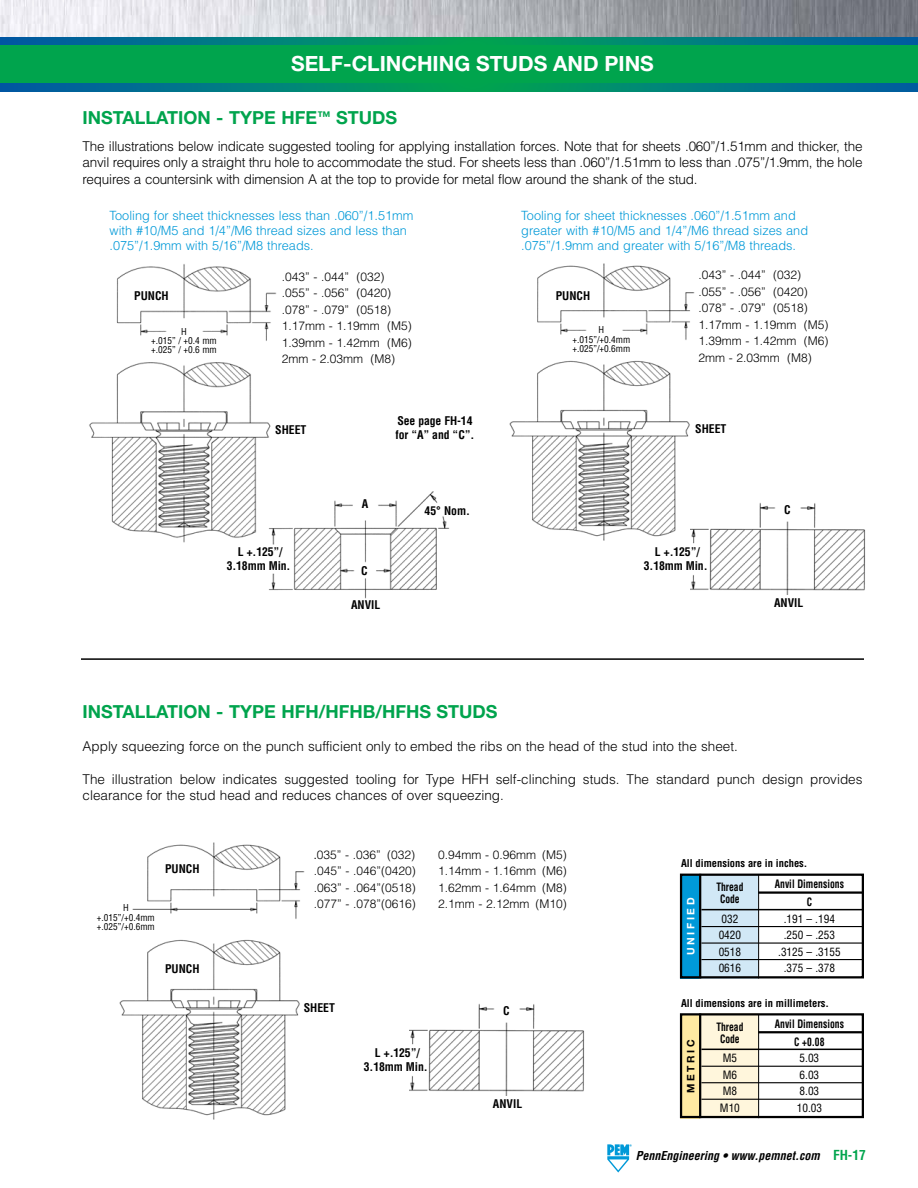
<style>
.page{position:relative;width:918px;height:1188px;background:#fff}
.page>*{position:absolute;margin:0;border:0;box-sizing:border-box;transform-origin:0 0}
.t1{font:700 21px "Helvetica Neue";color:#fff}
.t2{font:700 18px "Helvetica Neue";color:#00a44d}
.t3{font:300 13.5px/16.5px "Helvetica";color:#000;text-align:justify}
.t4{font:300 12.75px/15.3px "Helvetica";color:#0099d8}
.t5{font:300 12px/16.5px "Helvetica";color:#000}
.t6{font:italic 700 condensed 12px "Helvetica";color:#000}
.t7{font:700 condensed 11.7px/14.1px "Helvetica";color:#000;text-align:center}
.t8{font:700 condensed 11.4px "Helvetica";color:#000;scale:.85 1}
.t9{font:condensed 11.25px "Helvetica";color:#000}
.t10{font:700 condensed 11.25px "Helvetica";color:#000;scale:.85 1}
.t11{font:700 condensed 10.5px "Helvetica";color:#000}
.t12{font:700 10.35px "Helvetica Neue";letter-spacing:.25em;color:#fff}
.t13{font:700 10.35px "Helvetica Neue";letter-spacing:.25em;color:#000}
.t14{font:condensed 9.3px/9.3px "Helvetica";color:#000;text-align:center}
.s1{font-weight:400;font-stretch:condensed}
.s2{font-style:normal;font-size:13.5px;color:#00a44d}
</style>
<div class="page">
<svg style="left:607px;top:1144px;width:25px;height:29px"></svg>
<img style="left:89px;top:264px;width:188px;height:279px">
<img style="left:509px;top:263px;width:186px;height:278px">
<img style="left:0;top:0;width:918px;height:37px">
<svg style="left:0;top:37px;width:918px;height:54px;background:#007e7c"></svg>
<div style="left:0;top:45px;width:918px;height:38px;background:#00a44d"></div>
<img style="left:119px;top:842px;width:186px;height:278px">
<div style="left:680px;top:874px;width:20px;height:104px;background:#0099d8"></div>
<div style="left:700px;top:874px;width:58px;height:104px;background:#d1e8f6"></div>
<div style="left:680px;top:874px;width:184px;height:104px;border:2px solid #000"></div>
<hr style="left:701px;top:909px;width:162px;height:1px;background:#000">
<hr style="left:701px;top:926px;width:162px;height:1px;background:#000">
<hr style="left:701px;top:943px;width:162px;height:1px;background:#000">
<hr style="left:701px;top:959px;width:162px;height:1px;background:#000">
<hr style="left:758px;top:891px;width:105px;height:3px;background:#000">
<hr style="left:699px;top:874px;width:2px;height:104px;background:#000">
<hr style="left:758px;top:875px;width:1px;height:103px;background:#000">
<div style="left:680px;top:1014px;width:20px;height:104px;background:#ffeaa2"></div>
<div style="left:700px;top:1013px;width:58px;height:105px;background:#fff6dc"></div>
<div style="left:680px;top:1013px;width:184px;height:105px;border:2px solid #000"></div>
<hr style="left:701px;top:1049px;width:162px;height:1px;background:#000">
<hr style="left:701px;top:1066px;width:162px;height:1px;background:#000">
<hr style="left:701px;top:1082px;width:162px;height:1px;background:#000">
<hr style="left:701px;top:1099px;width:162px;height:1px;background:#000">
<hr style="left:758px;top:1031px;width:105px;height:2px;background:#000">
<hr style="left:699px;top:1013px;width:2px;height:105px;background:#000">
<hr style="left:758px;top:1014px;width:1px;height:104px;background:#000">
<hr style="left:81px;top:658px;width:783px;height:2px;background:#000">
<img style="left:409px;top:1003px;width:176px;height:92px">
<img style="left:265px;top:488px;width:185px;height:111px">
<img style="left:690px;top:499px;width:176px;height:95px">
<h1 class="t1" style="left:291px;top:51px;width:364px">SELF-CLINCHING STUDS AND PINS</h1>
<h2 class="t2" style="left:82px;top:106px;width:316px">INSTALLATION - TYPE HFE<sup>™</sup> STUDS</h2>
<p class="t3" style="left:82px;top:137px;width:782px">The illustrations below indicate suggested tooling for applying installation forces. Note that for sheets .060”/1.51mm and thicker, the anvil requires only a straight thru hole to accommodate the stud. For sheets less than .060”/1.51mm to less than .075”/1.9mm, the hole requires a countersink with dimension A at the top to provide for metal flow around the shank of the stud.</p>
<p class="t4" style="left:110px;top:207px;width:306px">Tooling for sheet thicknesses less than .060”/1.51mm with #10/M5 and 1/4”/M6 thread sizes and less than .075”/1.9mm with 5/16”/M8 threads.</p>
<p class="t4" style="left:521px;top:207px;width:288px">Tooling for sheet thicknesses .060”/1.51mm and greater with #10/M5 and 1/4”/M6 thread sizes and .075”/1.9mm and greater with 5/16”/M8 threads.</p>
<p class="t7" style="left:134px;top:289px;width:36px">PUNCH</p>
<p class="t14" style="left:151px;top:326px;width:67px">H<br>+.015” / +0.4 mm +.025” / +0.6 mm</p>
<p class="t5" style="left:282px;top:268px;width:132px">.043” - .044” (032) .055” - .056” (0420) .078” - .079” (0518)<br>1.17mm - 1.19mm (M5)<br>1.39mm - 1.42mm (M6)<br>2mm - 2.03mm (M8)</p>
<p class="t7" style="left:275px;top:423px;width:33px">SHEET</p>
<p class="t7" style="left:396px;top:414px;width:80px;text-align:left">See page FH-14 for “A” and “C”.</p>
<p class="t7" style="left:556px;top:289px;width:36px">PUNCH</p>
<p class="t14" style="left:572px;top:325px;width:59px">H +.015”/+0.4mm +.025”/+0.6mm</p>
<p class="t5" style="left:699px;top:267px;width:132px">.043” - .044” (032) .055” - .056” (0420) .078” - .079” (0518)<br>1.17mm - 1.19mm (M5)<br>1.39mm - 1.42mm (M6)<br>2mm - 2.03mm (M8)</p>
<p class="t7" style="left:695px;top:421px;width:33px">SHEET</p>
<p class="t7" style="left:227px;top:545px;width:65px">L +.125”/<br>3.18mm Min.</p>
<p class="t7" style="left:362px;top:497px;width:8px">A</p>
<p class="t7" style="left:361px;top:563px;width:8px">C</p>
<p class="t7" style="left:351px;top:598px;width:31px">ANVIL</p>
<p class="t7" style="left:424px;top:504px;width:47px">45° Nom.</p>
<p class="t7" style="left:784px;top:502px;width:8px">C</p>
<p class="t7" style="left:644px;top:545px;width:65px">L +.125”/<br>3.18mm Min.</p>
<p class="t7" style="left:774px;top:595px;width:31px">ANVIL</p>
<h2 class="t2" style="left:82px;top:700px;width:417px">INSTALLATION - TYPE HFH/HFHB/HFHS STUDS</h2>
<p class="t3" style="left:82px;top:737px;width:657px">Apply squeezing force on the punch sufficient only to embed the ribs on the head of the stud into the sheet.</p>
<p class="t3" style="left:82px;top:770px;width:782px">The illustration below indicates suggested tooling for Type HFH self-clinching studs. The standard punch design provides clearance for the stud head and reduces chances of over squeezing.</p>
<p class="t7" style="left:165px;top:862px;width:36px">PUNCH</p>
<p class="t14" style="left:97px;top:903px;width:59px">H +.015”/+0.4mm +.025”/+0.6mm</p>
<p class="t7" style="left:165px;top:962px;width:36px">PUNCH</p>
<p class="t5" style="left:314px;top:846px;width:103px"><span class="s1">.</span>035” - .036” (032)</p>
<p class="t5" style="left:438px;top:846px;width:130px">0.94mm - 0.96mm (M5)</p>
<p class="t5" style="left:314px;top:862px;width:104px">.045” - .046” (0420)</p>
<p class="t5" style="left:438px;top:862px;width:130px">1.14mm - 1.16mm (M6)</p>
<p class="t5" style="left:314px;top:879px;width:104px">.063” - .064” (0518)</p>
<p class="t5" style="left:438px;top:879px;width:130px">1.62mm - 1.64mm (M8)</p>
<p class="t5" style="left:314px;top:895px;width:104px">.077” - .078” (0616)</p>
<p class="t5" style="left:438px;top:895px;width:130px">2.1mm - 2.12mm (M10)</p>
<p class="t12" style="left:684px;top:955px;width:59px;rotate:-90deg">UNIFIED</p>
<p class="t11" style="left:681px;top:857px;width:128px">All dimensions are in inches.</p>
<p class="t10" style="left:716px;top:880px;width:33px">Thread</p>
<p class="t8" style="left:775px;top:877px;width:83px">Anvil Dimensions</p>
<p class="t10" style="left:720px;top:892px;width:25px">Code</p>
<p class="t10" style="left:807px;top:895px;width:8px">C</p>
<p class="t9" style="left:721px;top:912px;width:18px">032</p>
<p class="t9" style="left:784px;top:912px;width:53px">.191 – .194</p>
<p class="t9" style="left:719px;top:928px;width:24px">0420</p>
<p class="t9" style="left:784px;top:928px;width:53px">.250 – .253</p>
<p class="t9" style="left:719px;top:945px;width:24px">0518</p>
<p class="t9" style="left:778px;top:945px;width:64px">.3125 – .3155</p>
<p class="t9" style="left:719px;top:961px;width:24px">0616</p>
<p class="t9" style="left:784px;top:961px;width:53px">.375 – .378</p>
<p class="t7" style="left:304px;top:1001px;width:33px">SHEET</p>
<p class="t7" style="left:364px;top:1046px;width:65px">L +.125”/<br>3.18mm Min.</p>
<p class="t7" style="left:503px;top:1003px;width:8px">C</p>
<p class="t7" style="left:493px;top:1096px;width:31px">ANVIL</p>
<p class="t11" style="left:681px;top:996px;width:150px">All dimensions are in millimeters.</p>
<p class="t13" style="left:684px;top:1093px;width:55px;rotate:-90deg">METRIC</p>
<p class="t10" style="left:716px;top:1020px;width:33px">Thread</p>
<p class="t8" style="left:775px;top:1017px;width:83px">Anvil Dimensions</p>
<p class="t10" style="left:720px;top:1032px;width:25px">Code</p>
<p class="t10" style="left:794px;top:1035px;width:37px">C +0.08</p>
<p class="t9" style="left:723px;top:1051px;width:16px">M5</p>
<p class="t9" style="left:800px;top:1051px;width:21px">5.03</p>
<p class="t9" style="left:723px;top:1068px;width:16px">M6</p>
<p class="t9" style="left:800px;top:1068px;width:21px">6.03</p>
<p class="t9" style="left:723px;top:1084px;width:16px">M8</p>
<p class="t9" style="left:800px;top:1084px;width:21px">8.03</p>
<p class="t9" style="left:720px;top:1101px;width:22px">M10</p>
<p class="t9" style="left:797px;top:1101px;width:27px">10.03</p>
<p class="t6" style="left:636px;top:1149px;width:232px">PennEngineering • www.pemnet.com <span class="s2">FH-17</span></p>
</div>
